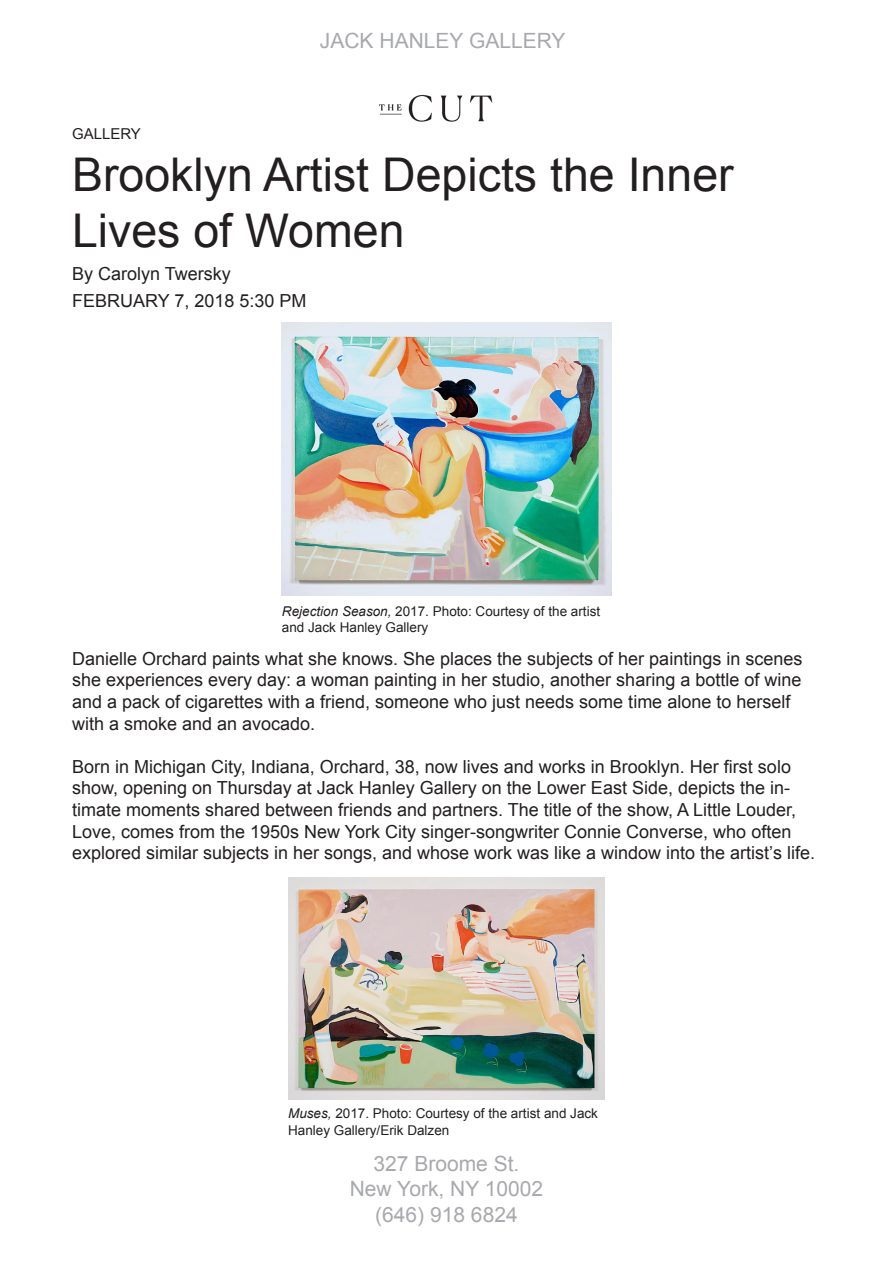
<style>
.page{position:relative;width:893px;height:1263px;background:#fff}
.page>*{position:absolute;margin:0;border:0;box-sizing:border-box;transform-origin:0 0}
.t1{font:46.5px/55.8px "Arial";color:#231f20}
.t2{font:21px/25.2px "Arial";color:#a8a9ad;text-align:center}
.t3{font:18px/21.6px "Arial";color:#231f20}
.t4{font:15px "Arial";color:#231f20}
.t5{font:13.5px/16.2px "Arial";color:#231f20}
.s1{font-style:italic}
</style>
<div class="page">
<img style="left:378px;top:94px;width:115px;height:28px">
<img style="left:288px;top:878px;width:317px;height:221px">
<img style="left:282px;top:323px;width:329px;height:272px">
<p class="t2" style="left:320px;top:28px;width:247px">JACK HANLEY GALLERY</p>
<p class="t4" style="left:72px;top:124px;width:70px">GALLERY</p>
<p class="t1" style="left:72px;top:148px;width:663px">Brooklyn Artist Depicts the Inner<br>Lives of Women</p>
<p class="t3" style="left:72px;top:263px;width:160px">By Carolyn Twersky</p>
<p class="t3" style="left:72px;top:290px;width:236px">FEBRUARY 7, 2018 5:30 PM</p>
<p class="t5" style="left:282px;top:603px;width:320px"><span class="s1">Rejection Season,</span> 2017. Photo: Courtesy of the artist and Jack Hanley Gallery</p>
<p class="t3" style="left:72px;top:648px;width:732px">Danielle Orchard paints what she knows. She places the subjects of her paintings in scenes she experiences every day: a woman painting in her studio, another sharing a bottle of wine and a pack of cigarettes with a friend, someone who just needs some time alone to herself with a smoke and an avocado.</p>
<p class="t3" style="left:72px;top:756px;width:745px">Born in Michigan City, Indiana, Orchard, 38, now lives and works in Brooklyn. Her first solo show, opening on Thursday at Jack Hanley Gallery on the Lower East Side, depicts the in&shy;timate moments shared between friends and partners. The title of the show, A Little Louder, Love, comes from the 1950s New York City singer-songwriter Connie Converse, who often explored similar subjects in her songs, and whose work was like a window into the artist’s life.</p>
<p class="t5" style="left:288px;top:1106px;width:311px"><span class="s1">Muses,</span> 2017. Photo: Courtesy of the artist and Jack<br>Hanley Gallery/Erik Dalzen</p>
<p class="t2" style="left:350px;top:1151px;width:195px">327 Broome St.<br>New York, NY 10002 (646) 918 6824</p>
</div>
